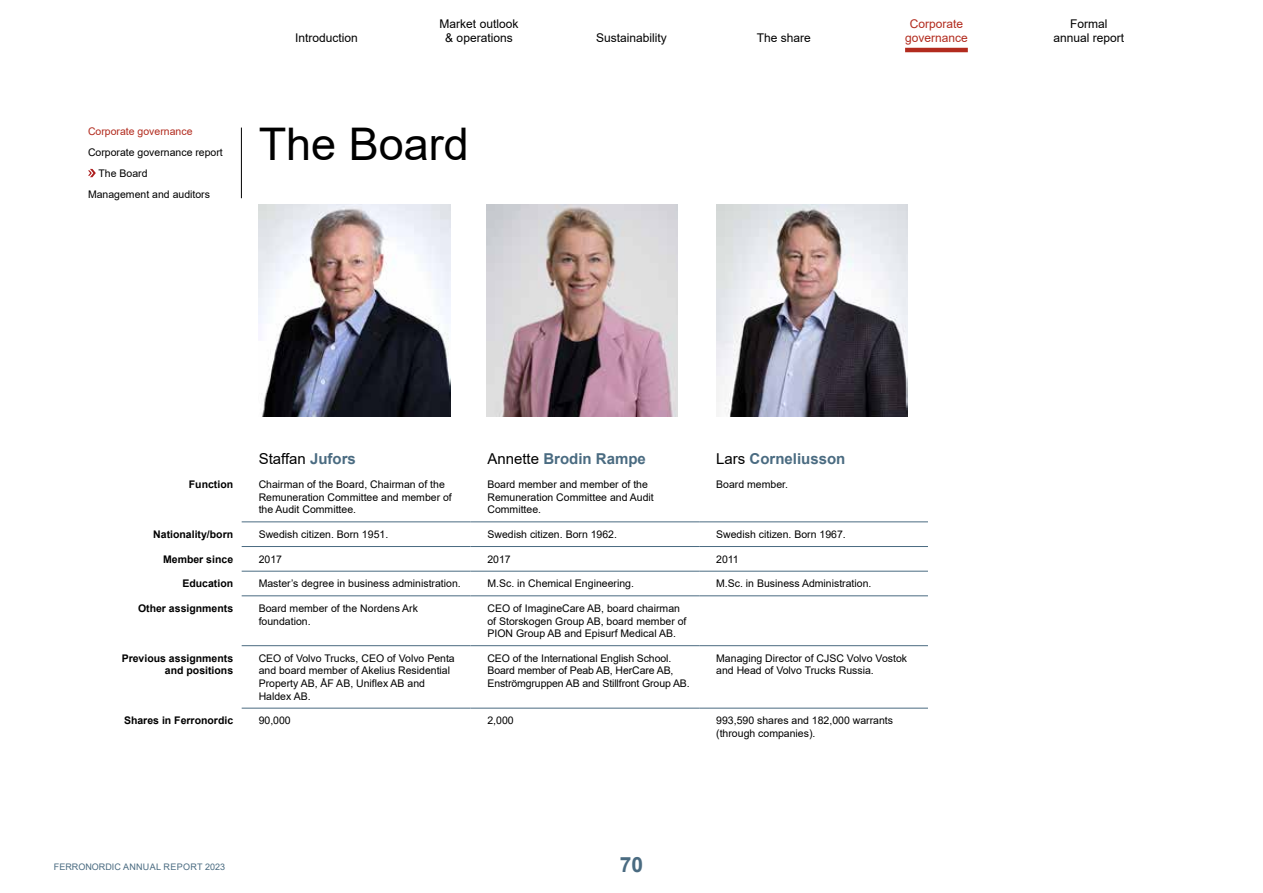
<style>
.page{position:relative;width:1263px;height:893px;background:#fff}
.page>*{position:absolute;margin:0;border:0;box-sizing:border-box;transform-origin:0 0}
.t1{font:45px "Arial";color:#000}
.t2{font:700 21px "Arial";color:#4a6b81}
.t3{font:700 15px "Arial";color:#4a6b81}
.t4{font:15px "Arial";color:#000}
.t5{font:12px/14.4px "Arial";color:#000;text-align:center}
.t6{font:12px "Arial";color:#b22b1e}
.t7{font:10.5px/12.6px "Arial";color:#000}
.t8{font:700 10.5px/12.6px "Arial";color:#000;text-align:right}
.t9{font:10.5px "Arial";color:#b22b1e}
.t10{font:9px "Arial";color:#4a6b81}
.s1{font-weight:700;color:#4a6b81}
.s2{font-weight:400;color:#000}
</style>
<div class="page">
<hr style="left:905px;top:48px;width:63px;height:4px;background:#b22b1e">
<img style="left:259px;top:204px;width:191px;height:213px">
<hr style="left:242px;top:521px;width:228px;height:1px;background:#4a6b81">
<hr style="left:470px;top:521px;width:229px;height:1px;background:#4a6b81">
<hr style="left:699px;top:521px;width:229px;height:1px;background:#4a6b81">
<hr style="left:242px;top:546px;width:228px;height:1px;background:#4a6b81">
<hr style="left:470px;top:546px;width:229px;height:1px;background:#4a6b81">
<hr style="left:699px;top:546px;width:229px;height:1px;background:#4a6b81">
<hr style="left:242px;top:571px;width:228px;height:1px;background:#4a6b81">
<hr style="left:470px;top:571px;width:229px;height:1px;background:#4a6b81">
<hr style="left:699px;top:571px;width:229px;height:1px;background:#4a6b81">
<hr style="left:242px;top:595px;width:228px;height:1px;background:#4a6b81">
<hr style="left:470px;top:595px;width:229px;height:1px;background:#4a6b81">
<hr style="left:699px;top:595px;width:229px;height:1px;background:#4a6b81">
<hr style="left:242px;top:645px;width:228px;height:1px;background:#4a6b81">
<hr style="left:470px;top:645px;width:229px;height:1px;background:#4a6b81">
<hr style="left:699px;top:645px;width:229px;height:1px;background:#4a6b81">
<hr style="left:242px;top:708px;width:228px;height:1px;background:#4a6b81">
<hr style="left:470px;top:708px;width:229px;height:1px;background:#4a6b81">
<hr style="left:699px;top:708px;width:229px;height:1px;background:#4a6b81">
<img style="left:716px;top:204px;width:192px;height:213px">
<img style="left:487px;top:204px;width:191px;height:213px">
<svg style="left:88px;top:169px;width:8px;height:8px"></svg>
<hr style="left:241px;top:128px;width:1px;height:70px;background:#000">
<p class="t9" style="left:88px;top:124px;width:106px">Corporate governance</p>
<p class="t7" style="left:88px;top:146px;width:136px">Corporate governance report</p>
<p class="t7" style="left:99px;top:167px;width:51px">The Board</p>
<p class="t7" style="left:88px;top:188px;width:123px">Management and auditors</p>
<p class="t6" style="left:910px;top:16px;width:55px">Corporate</p>
<p class="t5" style="left:440px;top:17px;width:80px">Market outlook &amp; operations</p>
<p class="t5" style="left:1053px;top:17px;width:72px">Formal annual report</p>
<p class="t5" style="left:295px;top:31px;width:64px">Introduction</p>
<p class="t5" style="left:596px;top:31px;width:72px">Sustainability</p>
<p class="t6" style="left:905px;top:30px;width:64px">governance</p>
<p class="t5" style="left:757px;top:31px;width:56px">The share</p>
<h1 class="t1" style="left:259px;top:114px;width:212px">The Board</h1>
<h3 class="t4" style="left:259px;top:448px;width:99px">Staffan <span class="s1">Jufors</span></h3>
<h3 class="t3" style="left:487px;top:448px;width:160px"><span class="s2">Annette</span> Brodin Rampe</h3>
<h3 class="t3" style="left:716px;top:448px;width:131px"><span class="s2">Lars</span> Corneliusson</h3>
<p class="t8" style="left:189px;top:478px;width:46px">Function</p>
<p class="t7" style="left:259px;top:478px;width:195px">Chairman of the Board, Chairman of the<br>Remuneration Committee and member of the Audit Committee.</p>
<p class="t7" style="left:487px;top:478px;width:168px">Board member and member of the<br>Remuneration Committee and Audit<br>Committee.</p>
<p class="t7" style="left:716px;top:478px;width:73px">Board member.</p>
<p class="t8" style="left:153px;top:528px;width:81px">Nationality/born</p>
<p class="t7" style="left:259px;top:528px;width:131px">Swedish citizen. Born 1951.</p>
<p class="t7" style="left:487px;top:528px;width:131px">Swedish citizen. Born 1962.</p>
<p class="t7" style="left:716px;top:528px;width:131px">Swedish citizen. Born 1967.</p>
<p class="t8" style="left:163px;top:553px;width:72px">Member since</p>
<p class="t7" style="left:259px;top:553px;width:25px">2017</p>
<p class="t7" style="left:487px;top:553px;width:25px">2017</p>
<p class="t7" style="left:716px;top:553px;width:24px">2011</p>
<p class="t8" style="left:182px;top:577px;width:52px">Education</p>
<p class="t7" style="left:259px;top:577px;width:204px">Master’s degree in business administration.</p>
<p class="t7" style="left:487px;top:577px;width:148px">M.Sc. in Chemical Engineering.</p>
<p class="t7" style="left:716px;top:577px;width:157px">M.Sc. in Business Administration.</p>
<p class="t8" style="left:138px;top:602px;width:97px">Other assignments</p>
<p class="t7" style="left:259px;top:602px;width:161px">Board member of the Nordens Ark foundation.</p>
<p class="t7" style="left:487px;top:602px;width:201px">CEO of ImagineCare AB, board chairman of Storskogen Group AB, board member of<br>PION Group AB and Episurf Medical AB.</p>
<p class="t8" style="left:122px;top:652px;width:113px">Previous assignments and positions</p>
<p class="t7" style="left:259px;top:652px;width:198px">CEO of Volvo Trucks, CEO of Volvo Penta and board member of Akelius Residential<br>Property AB, ÅF AB, Uniflex AB and<br>Haldex AB.</p>
<p class="t7" style="left:487px;top:652px;width:204px">CEO of the International English School.<br>Board member of Peab AB, HerCare AB,<br>Enströmgruppen AB and Stillfront Group AB.</p>
<p class="t7" style="left:716px;top:652px;width:192px">Managing Director of CJSC Volvo Vostok and Head of Volvo Trucks Russia.</p>
<p class="t8" style="left:124px;top:714px;width:111px">Shares in Ferronordic</p>
<p class="t7" style="left:259px;top:714px;width:34px">90,000</p>
<p class="t7" style="left:487px;top:714px;width:28px">2,000</p>
<p class="t7" style="left:716px;top:714px;width:178px">993,590 shares and 182,000 warrants (through companies).</p>
<p class="t10" style="left:54px;top:860px;width:173px">FERRONORDIC ANNUAL REPORT 2023</p>
<h2 class="t2" style="left:620px;top:849px;width:25px">70</h2>
</div>
